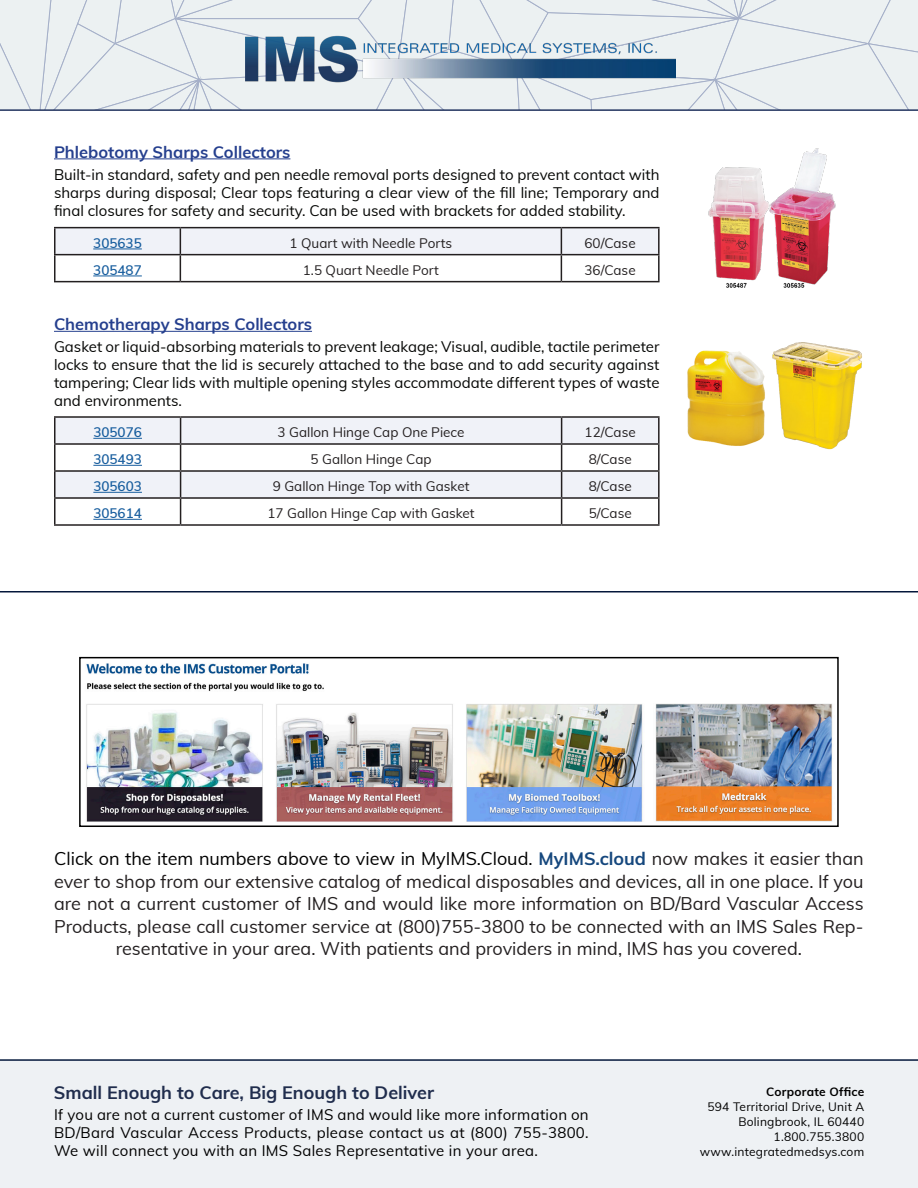
<style>
.page{position:relative;width:918px;height:1188px;background:#fff}
.page>*{position:absolute;margin:0;border:0;box-sizing:border-box;transform-origin:0 0}
.t1{font:18px/22.5px "Muli";color:#231f20;text-align:center}
.t2{font:700 18px "Muli";color:#202d4d}
.t3{font:700 16.5px "Muli";color:#253f8e}
.t4{font:15px/18px "Muli";color:#040503;text-align:justify}
.t5{font:15px/18px "Muli";letter-spacing:.02em;color:#000;text-align:justify}
.t6{font:13.5px "Muli";color:#231f20}
.Hyperlink{font:600 13.5px "Muli";color:#175d9e}
.t7{font:12px "Muli";letter-spacing:.02em;color:#000}
.t8{font:700 12px "Muli";letter-spacing:.02em;color:#000}
.s1{color:#000}
.s2{font-weight:700;color:#15477d}
</style>
<div class="page">
<img style="left:687px;top:342px;width:175px;height:108px">
<hr style="left:54px;top:331px;width:258px;height:1px;background:#253f8e">
<svg style="left:56px;top:418px;width:602px;height:79px;fill:#f0f2f8"></svg>
<hr style="left:54px;top:416px;width:127px;height:2px;background:#231f20">
<hr style="left:54px;top:418px;width:2px;height:25px;background:#231f20">
<hr style="left:181px;top:416px;width:381px;height:2px;background:#231f20">
<hr style="left:562px;top:416px;width:98px;height:2px;background:#231f20">
<hr style="left:658px;top:418px;width:2px;height:25px;background:#231f20">
<hr style="left:54px;top:443px;width:127px;height:2px;background:#231f20">
<hr style="left:54px;top:445px;width:2px;height:25px;background:#231f20">
<hr style="left:181px;top:443px;width:381px;height:2px;background:#231f20">
<hr style="left:562px;top:443px;width:98px;height:2px;background:#231f20">
<hr style="left:658px;top:445px;width:2px;height:25px;background:#231f20">
<hr style="left:54px;top:470px;width:127px;height:2px;background:#231f20">
<hr style="left:54px;top:472px;width:2px;height:25px;background:#231f20">
<hr style="left:181px;top:470px;width:381px;height:2px;background:#231f20">
<hr style="left:562px;top:470px;width:98px;height:2px;background:#231f20">
<hr style="left:658px;top:472px;width:2px;height:25px;background:#231f20">
<hr style="left:54px;top:497px;width:127px;height:2px;background:#231f20">
<hr style="left:54px;top:499px;width:2px;height:25px;background:#231f20">
<hr style="left:181px;top:497px;width:381px;height:2px;background:#231f20">
<svg style="left:180px;top:418px;width:1px;height:106px"></svg>
<hr style="left:562px;top:497px;width:98px;height:2px;background:#231f20">
<svg style="left:561px;top:418px;width:1px;height:106px"></svg>
<hr style="left:658px;top:499px;width:2px;height:25px;background:#231f20">
<hr style="left:54px;top:524px;width:127px;height:2px;background:#231f20">
<hr style="left:181px;top:524px;width:381px;height:2px;background:#231f20">
<hr style="left:562px;top:524px;width:98px;height:2px;background:#231f20">
<hr style="left:93px;top:438px;width:49px;height:1px;background:#175d9e">
<hr style="left:93px;top:465px;width:49px;height:1px;background:#175d9e">
<hr style="left:93px;top:492px;width:49px;height:1px;background:#175d9e">
<hr style="left:93px;top:519px;width:49px;height:1px;background:#175d9e">
<div style="left:0;top:1060px;width:918px;height:128px;background:#eef1f4"></div>
<hr style="left:0;top:1059px;width:918px;height:2px;background:#04173b">
<hr style="left:54px;top:158px;width:236px;height:1px;background:#253f8e">
<img style="left:708px;top:149px;width:128px;height:139px">
<hr style="left:0;top:591px;width:918px;height:1px;background:#04173b">
<svg style="left:0;top:0;width:918px;height:109px;background:#e8edf0"></svg>
<hr style="left:0;top:109px;width:918px;height:2px;background:#21335f">
<img style="left:245px;top:36px;width:430px;height:46px">
<hr style="left:54px;top:227px;width:126px;height:1px;background:#231f20">
<hr style="left:54px;top:228px;width:2px;height:26px;background:#231f20">
<hr style="left:180px;top:227px;width:381px;height:1px;background:#231f20">
<hr style="left:561px;top:227px;width:99px;height:1px;background:#231f20">
<hr style="left:658px;top:228px;width:2px;height:26px;background:#231f20">
<hr style="left:54px;top:254px;width:126px;height:1px;background:#231f20">
<hr style="left:54px;top:255px;width:2px;height:26px;background:#231f20">
<hr style="left:561px;top:254px;width:99px;height:1px;background:#231f20">
<svg style="left:55px;top:228px;width:604px;height:53px"></svg>
<hr style="left:658px;top:255px;width:2px;height:26px;background:#231f20">
<hr style="left:54px;top:281px;width:126px;height:1px;background:#231f20">
<hr style="left:180px;top:281px;width:381px;height:1px;background:#231f20">
<hr style="left:561px;top:281px;width:99px;height:1px;background:#231f20">
<hr style="left:93px;top:249px;width:49px;height:1px;background:#175d9e">
<hr style="left:93px;top:276px;width:49px;height:1px;background:#175d9e">
<img style="left:86px;top:663px;width:747px;height:159px">
<div style="left:79px;top:657px;width:760px;height:170px;border:2px solid #000"></div>
<p class="t3" style="left:54px;top:140px;width:238px">Phlebotomy Sharps Collectors</p>
<p class="t4" style="left:54px;top:165px;width:607px">Built-in standard, safety and pen needle removal ports designed to prevent contact with sharps during disposal; Clear tops featuring a clear view of the fill line; Temporary and final closures for safety and security. Can be used with brackets for added stability.</p>
<p class="Hyperlink" style="left:93px;top:233px;width:50px">305635</p>
<p class="t6" style="left:289px;top:233px;width:164px">1 Quart with Needle Ports</p>
<p class="t6" style="left:585px;top:233px;width:53px">60/Case</p>
<p class="Hyperlink" style="left:93px;top:260px;width:50px">305487</p>
<p class="t6" style="left:303px;top:260px;width:138px">1.5 Quart Needle Port</p>
<p class="t6" style="left:585px;top:260px;width:53px">36/Case</p>
<p class="t3" style="left:54px;top:312px;width:260px">Chemotherapy Sharps Collectors</p>
<p class="t4" style="left:54px;top:337px;width:607px">Gasket or liquid-absorbing materials to prevent leakage; Visual, audible, tactile perimeter locks to ensure that the lid is securely attached to the base and to add security against tampering; Clear lids with multiple opening styles accommodate different types of waste and environments.</p>
<p class="Hyperlink" style="left:93px;top:423px;width:50px">305076</p>
<p class="t6" style="left:278px;top:423px;width:189px">3 Gallon Hinge Cap One Piece</p>
<p class="t6" style="left:585px;top:423px;width:53px">12/Case</p>
<p class="Hyperlink" style="left:93px;top:450px;width:50px">305493</p>
<p class="t6" style="left:311px;top:450px;width:122px">5 Gallon Hinge Cap</p>
<p class="t6" style="left:589px;top:450px;width:45px">8/Case</p>
<p class="Hyperlink" style="left:93px;top:477px;width:50px">305603</p>
<p class="t6" style="left:273px;top:477px;width:198px">9 Gallon Hinge Top with Gasket</p>
<p class="t6" style="left:589px;top:477px;width:45px">8/Case</p>
<p class="Hyperlink" style="left:93px;top:504px;width:50px">305614</p>
<p class="t6" style="left:268px;top:504px;width:209px">17 Gallon Hinge Cap with Gasket</p>
<p class="t6" style="left:589px;top:504px;width:45px">5/Case</p>
<p class="t1" style="left:54px;top:846px;width:811px"><span class="s1">Click on the item numbers above to view in MyIMS.Cloud.</span> <span class="s2">MyIMS.cloud</span> now makes it easier than ever to shop from our extensive catalog of medical disposables and devices, all in one place. If you are not a current customer of IMS and would like more information on BD/Bard Vascular Access Products, please call customer service at (800)755-3800 to be connected with an IMS Sales Rep&shy;resentative in your area. With patients and providers in mind, IMS has you covered.</p>
<p class="t2" style="left:54px;top:1079px;width:382px">Small Enough to Care, Big Enough to Deliver</p>
<p class="t5" style="left:54px;top:1105px;width:536px">If you are not a current customer of IMS and would like more information on BD/Bard Vascular Access Products, please contact us at (800) 755-3800.<br>We will connect you with an IMS Sales Representative in your area.</p>
<p class="t8" style="left:766px;top:1083px;width:100px">Corporate Office</p>
<p class="t7" style="left:707px;top:1098px;width:158px">594 Territorial Drive, Unit A</p>
<p class="t7" style="left:738px;top:1113px;width:127px">Bolingbrook, IL 60440</p>
<p class="t7" style="left:774px;top:1128px;width:92px">1.800.755.3800</p>
<p class="t7" style="left:700px;top:1143px;width:166px">www.integratedmedsys.com</p>
</div>
